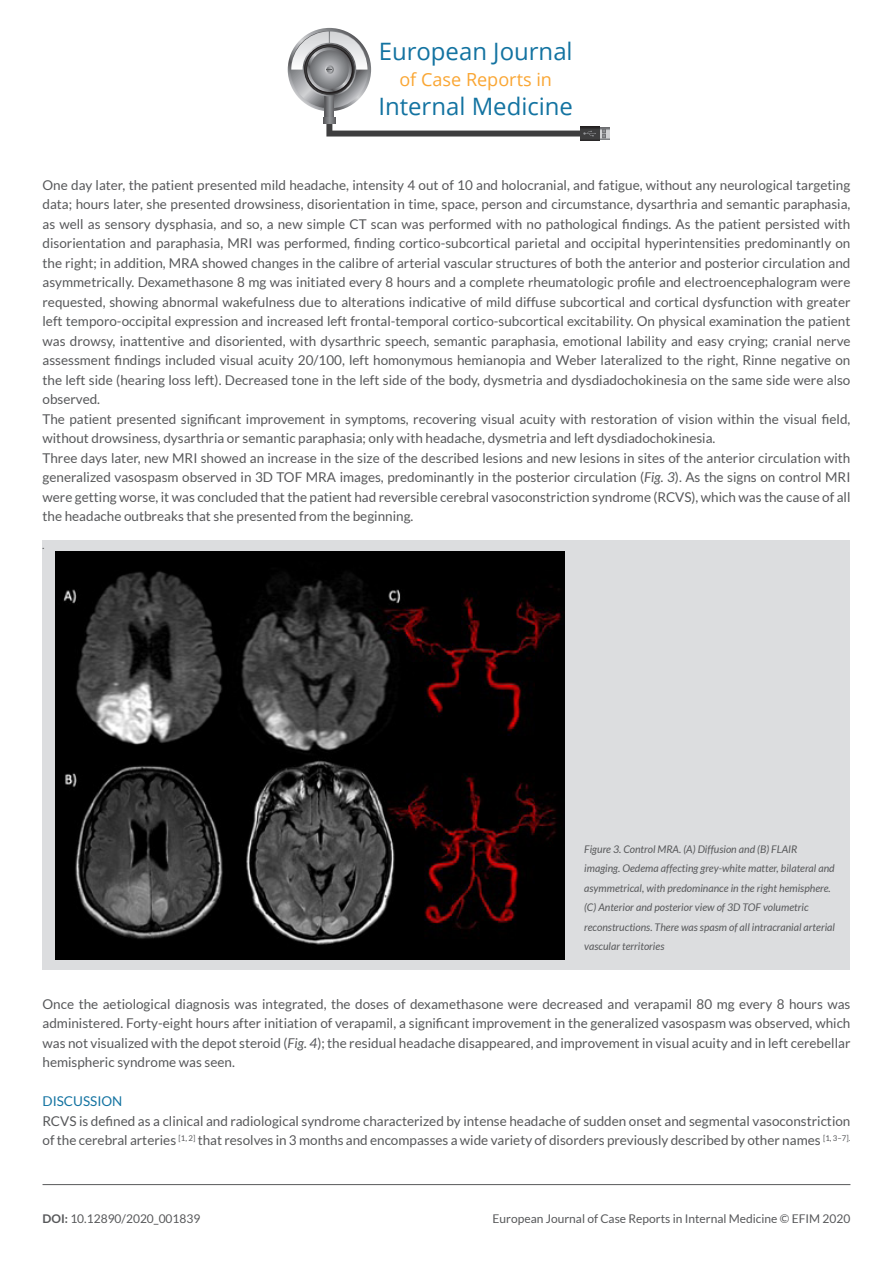
<style>
.page{position:relative;width:893px;height:1263px;background:#fff}
.page>*{position:absolute;margin:0;border:0;box-sizing:border-box;transform-origin:0 0}
.t1{font:24px "Open Sans";color:#1373a1}
.t2{font:18px "Open Sans";color:#faa633}
.TESTO_ARTICOLO{font:13.5px/19.5px "Lato";color:#57585a;text-align:justify}
.TESTO_ARTICOLO-2{font:13.5px "Lato";color:#1373a1}
.t3{font:12px "Lato";color:#57585a}
.DIDASCALIA{font:italic 10.5px/19.5px "Lato";color:#57585a}
.REFERENCE{font:italic 10.5px "Lato";color:#57585a}
.s1{font-style:italic}
.s2{font-weight:700}
</style>
<div class="page">
<svg style="left:288px;top:28px;width:83px;height:83px"></svg>
<svg style="left:291px;top:31px;width:77px;height:77px"></svg>
<svg style="left:325px;top:96px;width:9px;height:21px"></svg>
<svg style="left:303px;top:43px;width:53px;height:53px"></svg>
<svg style="left:304px;top:44px;width:51px;height:51px"></svg>
<svg style="left:307px;top:47px;width:45px;height:45px"></svg>
<svg style="left:310px;top:50px;width:39px;height:39px"></svg>
<svg style="left:291px;top:31px;width:76px;height:43px"></svg>
<svg style="left:600px;top:128px;width:10px;height:11px"></svg>
<svg style="left:603px;top:129px;width:2px;height:9px"></svg>
<svg style="left:580px;top:126px;width:20px;height:15px"></svg>
<svg style="left:323px;top:117px;width:273px;height:20px"></svg>
<hr style="left:43px;top:1184px;width:807px;height:1px;background:#57585a">
<div style="left:43px;top:541px;width:807px;height:429px;background:#dcdddf"></div>
<img style="left:55px;top:551px;width:510px;height:408px">
<h1 class="t1" style="left:379px;top:35px;width:196px">European Journal</h1>
<h2 class="t2" style="left:399px;top:67px;width:154px">of Case Reports in</h2>
<h1 class="t1" style="left:378px;top:89px;width:196px">Internal Medicine</h1>
<p class="TESTO_ARTICOLO" style="left:43px;top:175px;width:809px">One day later, the patient presented mild headache, intensity 4 out of 10 and holocranial, and fatigue, without any neurological targeting data; hours later, she presented drowsiness, disorientation in time, space, person and circumstance, dysarthria and semantic paraphasia, as well as sensory dysphasia, and so, a new simple CT scan was performed with no pathological findings. As the patient persisted with disorientation and paraphasia, MRI was performed, finding cortico-subcortical parietal and occipital hyperintensities predominantly on the right; in addition, MRA showed changes in the calibre of arterial vascular structures of both the anterior and posterior circulation and asymmetrically. Dexamethasone 8 mg was initiated every 8 hours and a complete rheumatologic profile and electroencephalogram were requested, showing abnormal wakefulness due to alterations indicative of mild diffuse subcortical and cortical dysfunction with greater left temporo-occipital expression and increased left frontal-temporal cortico-subcortical excitability. On physical examination the patient was drowsy, inattentive and disoriented, with dysarthric speech, semantic paraphasia, emotional lability and easy crying; cranial nerve assessment findings included visual acuity 20/100, left homonymous hemianopia and Weber lateralized to the right, Rinne negative on the left side (hearing loss left). Decreased tone in the left side of the body, dysmetria and dysdiadochokinesia on the same side were also observed.</p>
<p class="TESTO_ARTICOLO" style="left:43px;top:409px;width:809px">The patient presented significant improvement in symptoms, recovering visual acuity with restoration of vision within the visual field, without drowsiness, dysarthria or semantic paraphasia; only with headache, dysmetria and left dysdiadochokinesia.</p>
<p class="TESTO_ARTICOLO" style="left:43px;top:448px;width:809px">Three days later, new MRI showed an increase in the size of the described lesions and new lesions in sites of the anterior circulation with generalized vasospasm observed in 3D TOF MRA images, predominantly in the posterior circulation (<span class="s1">Fig. 3</span>). As the signs on control MRI were getting worse, it was concluded that the patient had reversible cerebral vasoconstriction syndrome (RCVS), which was the cause of all the headache outbreaks that she presented from the beginning.</p>
<p class="REFERENCE" style="left:43px;top:539px;width:4px">.</p>
<p class="DIDASCALIA" style="left:584px;top:839px;width:252px">Figure 3. Control MRA. (A) Diffusion and (B) FLAIR imaging. Oedema affecting grey-white matter, bilateral and asymmetrical, with predominance in the right hemisphere. (C) Anterior and posterior view of 3D TOF volumetric reconstructions. There was spasm of all intracranial arterial vascular territories</p>
<p class="TESTO_ARTICOLO" style="left:43px;top:994px;width:809px">Once the aetiological diagnosis was integrated, the doses of dexamethasone were decreased and verapamil 80 mg every 8 hours was administered. Forty-eight hours after initiation of verapamil, a significant improvement in the generalized vasospasm was observed, which was not visualized with the depot steroid (<span class="s1">Fig. 4</span>); the residual headache disappeared, and improvement in visual acuity and in left cerebellar hemispheric syndrome was seen.</p>
<p class="TESTO_ARTICOLO-2" style="left:43px;top:1094px;width:82px">DISCUSSION</p>
<p class="TESTO_ARTICOLO" style="left:43px;top:1111px;width:809px">RCVS is defined as a clinical and radiological syndrome characterized by intense headache of sudden onset and segmental vasoconstriction of the cerebral arteries <sup>[1,</sup> <sup>2]</sup> that resolves in 3 months and encompasses a wide variety of disorders previously described by other names <sup>[1,</sup> <sup>3–7].</sup></p>
<p class="t3" style="left:43px;top:1212px;width:159px"><span class="s2">DOI:</span> 10.12890/2020_001839</p>
<p class="t3" style="left:493px;top:1212px;width:359px">European Journal of Case Reports in Internal Medicine © EFIM 2020</p>
</div>
